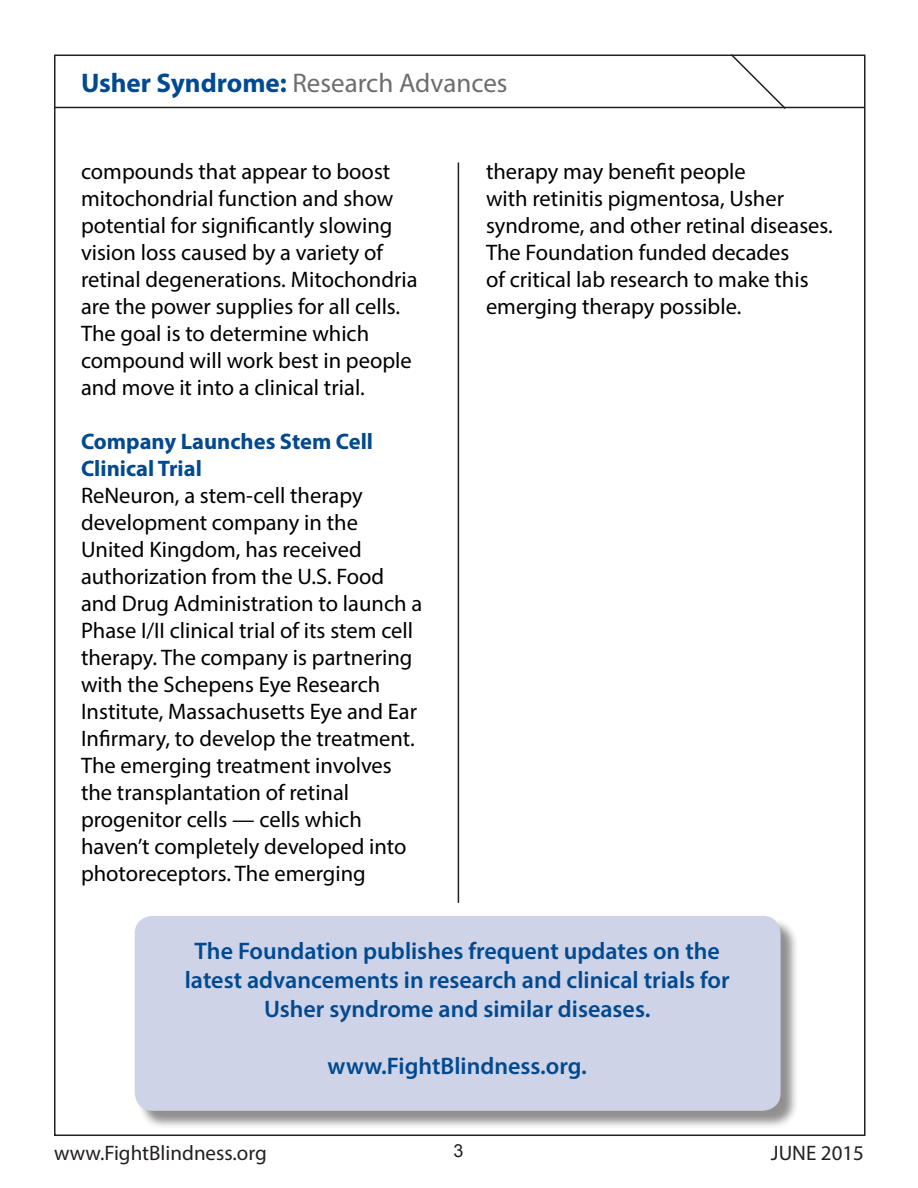
<style>
.page{position:relative;width:918px;height:1188px;background:#fff}
.page>*{position:absolute;margin:0;border:0;box-sizing:border-box;transform-origin:0 0}
.t1{font:27px "Myriad Pro";color:#6c6d70}
.t2{font:600 24px/28.8px "Myriad Pro";color:#014990;text-align:center}
.t3{font:22.5px/27px "Myriad Pro";color:#000}
.t4{font:700 22.5px/27px "Myriad Pro";color:#014990}
.t5{font:21px "Myriad Pro";color:#231f20}
.t6{font:18px "Arial";color:#231f20}
.s1{font-weight:700;color:#014990}
</style>
<div class="page">
<hr style="left:458px;top:163px;width:1px;height:740px;background:#231f20">
<hr style="left:54px;top:107px;width:810px;height:1px;background:#231f20">
<svg style="left:729px;top:54px;width:58px;height:55px"></svg>
<div style="left:137px;top:918px;width:663px;height:212px;background:#231f20;opacity:.5"></div>
<div style="left:135px;top:916px;width:646px;height:195px;background:#ced3e7;border-radius:18px"></div>
<p class="t1" style="left:81px;top:67px;width:428px"><span class="s1">Usher Syndrome:</span> Research Advances</p>
<p class="t3" style="left:81px;top:158px;width:338px">compounds that appear to boost mitochondrial function and show potential for significantly slowing vision loss caused by a variety of retinal degenerations. Mitochondria are the power supplies for all cells.<br>The goal is to determine which compound will work best in people and move it into a clinical trial.</p>
<p class="t4" style="left:81px;top:428px;width:294px">Company Launches Stem Cell<br>Clinical Trial</p>
<p class="t3" style="left:81px;top:482px;width:343px">ReNeuron, a stem-cell therapy development company in the United Kingdom, has received authorization from the U.S. Food and Drug Administration to launch a Phase I/II clinical trial of its stem cell therapy. The company is partnering with the Schepens Eye Research Institute, Massachusetts Eye and Ear Infirmary, to develop the treatment.<br>The emerging treatment involves the transplantation of retinal progenitor cells — cells which haven’t completely developed into photoreceptors. The emerging</p>
<p class="t3" style="left:486px;top:158px;width:348px">therapy may benefit people<br>with retinitis pigmentosa, Usher syndrome, and other retinal diseases.<br>The Foundation funded decades<br>of critical lab research to make this emerging therapy possible.</p>
<p class="t2" style="left:185px;top:936px;width:546px">The Foundation publishes frequent updates on the latest advancements in research and clinical trials for<br>Usher syndrome and similar diseases.</p>
<p class="t2" style="left:328px;top:1051px;width:261px">www.FightBlindness.org.</p>
<p class="t6" style="left:453px;top:1139px;width:12px">3</p>
<p class="t5" style="left:54px;top:1140px;width:214px">www.FightBlindness.org</p>
<p class="t5" style="left:771px;top:1140px;width:95px">JUNE 2015</p>
</div>
